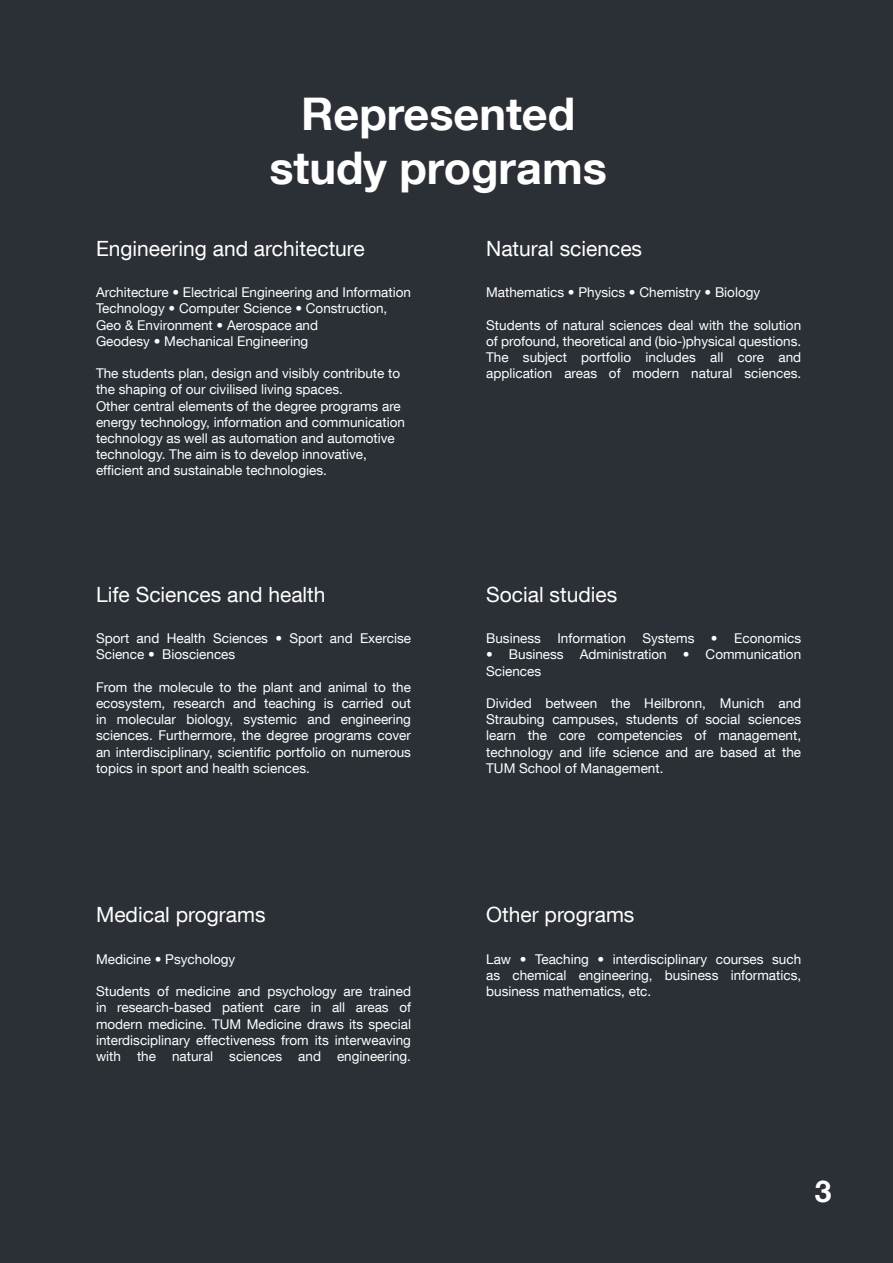
<style>
.page{position:relative;width:893px;height:1263px;background:#2b2f36}
.page>*{position:absolute;margin:0;border:0;box-sizing:border-box;transform-origin:0 0}
.t1{font:700 45px/54px "TUM Neue Helvetica";color:#fff;text-align:center}
.t2{font:700 30px "TUM Neue Helvetica";color:#fff}
.t3{font:21px "TUM Neue Helvetica";color:#fff}
.t4{font:13.5px/16.2px "TUM Neue Helvetica";color:#fff;text-align:justify}
</style>
<div class="page">
<h1 class="t1" style="left:269px;top:86px;width:339px">Represented study programs</h1>
<h3 class="t3" style="left:96px;top:235px;width:270px">Engineering and architecture</h3>
<p class="t4" style="left:96px;top:284px;width:316px;text-align:left">Architecture • Electrical Engineering and Information Technology • Computer Science • Construction, Geo &amp; Environment • Aerospace and<br>Geodesy • Mechanical Engineering</p>
<p class="t4" style="left:96px;top:365px;width:310px;text-align:left">The students plan, design and visibly contribute to the shaping of our civilised living spaces.<br>Other central elements of the degree programs are energy technology, information and communication technology as well as automation and automotive technology. The aim is to develop innovative, efficient and sustainable technologies.</p>
<h3 class="t3" style="left:96px;top:581px;width:231px">Life Sciences and health</h3>
<p class="t4" style="left:96px;top:630px;width:316px">Sport and Health Sciences • Sport and Exercise<br>Science • Biosciences</p>
<p class="t4" style="left:96px;top:679px;width:316px">From the molecule to the plant and animal to the ecosystem, research and teaching is carried out in molecular biology, systemic and engineering sciences. Furthermore, the degree programs cover an interdisciplinary, scientific portfolio on numerous topics in sport and health sciences.</p>
<h3 class="t3" style="left:486px;top:235px;width:157px">Natural sciences</h3>
<p class="t4" style="left:486px;top:284px;width:276px">Mathematics • Physics • Chemistry • Biology</p>
<p class="t4" style="left:486px;top:316px;width:316px">Students of natural sciences deal with the solution of profound, theoretical and (bio-)physical questions.<br>The subject portfolio includes all core and application areas of modern natural sciences.</p>
<h3 class="t3" style="left:486px;top:581px;width:133px">Social studies</h3>
<p class="t4" style="left:486px;top:630px;width:316px">Business Information Systems • Economics</p>
<p class="t4" style="left:486px;top:646px;width:316px">• Business Administration • Communication<br>Sciences</p>
<p class="t4" style="left:486px;top:695px;width:316px">Divided between the Heilbronn, Munich and Straubing campuses, students of social sciences learn the core competencies of management, technology and life science and are based at the TUM School of Management.</p>
<h3 class="t3" style="left:96px;top:902px;width:171px">Medical programs</h3>
<p class="t4" style="left:96px;top:951px;width:141px">Medicine • Psychology</p>
<p class="t4" style="left:96px;top:983px;width:316px">Students of medicine and psychology are trained in research-based patient care in all areas of modern medicine. TUM Medicine draws its special interdisciplinary effectiveness from its interweaving with the natural sciences and engineering.</p>
<h3 class="t3" style="left:486px;top:902px;width:150px">Other programs</h3>
<p class="t4" style="left:486px;top:951px;width:316px">Law • Teaching • interdisciplinary courses such as chemical engineering, business informatics, business mathematics, etc.</p>
<h2 class="t2" style="left:815px;top:1172px;width:18px">3</h2>
</div>
